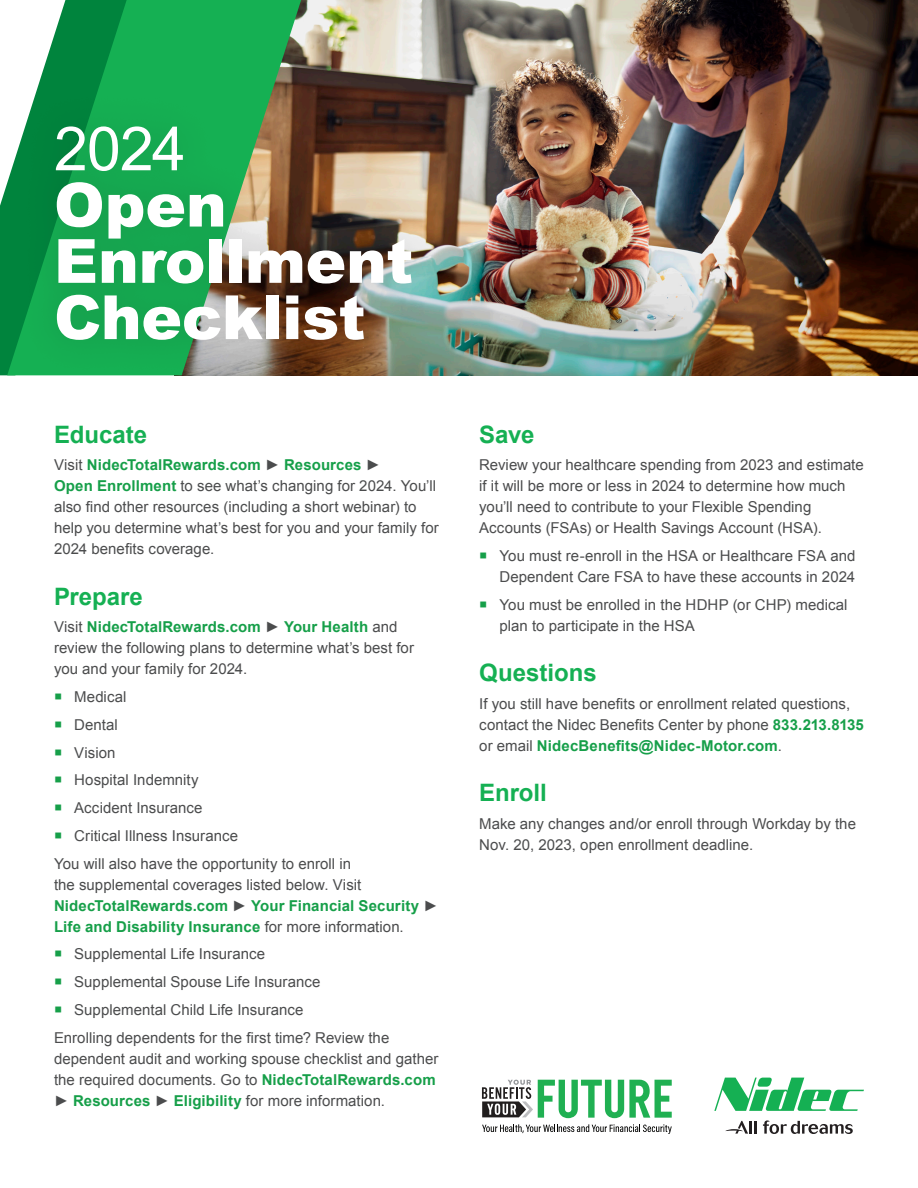
<style>
.page{position:relative;width:918px;height:1188px;background:#fff}
.page>*{position:absolute;margin:0;border:0;box-sizing:border-box;transform-origin:0 0}
.Header_1{font:900 60.9px/56.2px "Arial";letter-spacing:-.005em;color:#fff}
.Header_1-2{font:700 24px "Arial";color:#15b053}
.Body_Copy{font:15px/21px "Arial";letter-spacing:.005em;color:#4b4c4d}
.s1{font-weight:400}
.s2{font-weight:700;color:#169f49}
</style>
<div class="page">
<svg style="left:714px;top:1078px;width:150px;height:33px"></svg>
<svg style="left:763px;top:1120px;width:90px;height:14px"></svg>
<svg style="left:725px;top:1121px;width:32px;height:13px"></svg>
<svg style="left:482px;top:1124px;width:190px;height:10px"></svg>
<svg style="left:482px;top:1080px;width:190px;height:38px"></svg>
<img style="left:301px;top:0;width:617px;height:375px">
<svg style="left:0;top:184px;width:7px;height:191px"></svg>
<svg style="left:7px;top:0;width:294px;height:375px;fill:#15b053"></svg>
<div style="left:20px;top:89px;width:428px;height:288px;background:#231f20;opacity:.2"></div>
<p class="Header_1" style="left:54px;top:119px;width:361px"><span class="s1">2024<br></span>Open<br>Enrollment<br>Checklist</p>
<p class="Header_1-2" style="left:54px;top:418px;width:95px">Educate</p>
<p class="Body_Copy" style="left:54px;top:455px;width:386px">Visit <span class="s2">NidecTotalRewards.com</span> ► <span class="s2">Resources</span> ►<br><span class="s2">Open Enrollment</span> to see what’s changing for 2024. You’ll also find other resources (including a short webinar) to help you determine what’s best for you and your family for 2024 benefits coverage.</p>
<p class="Header_1-2" style="left:54px;top:580px;width:90px">Prepare</p>
<p class="Body_Copy" style="left:54px;top:617px;width:362px">Visit <span class="s2">NidecTotalRewards.com</span> ► <span class="s2">Your Health</span> and review the following plans to determine what’s best for you and your family for 2024.</p>
<p class="Body_Copy" style="left:74px;top:687px;width:54px">Medical</p>
<p class="Body_Copy" style="left:74px;top:714px;width:45px">Dental</p>
<p class="Body_Copy" style="left:74px;top:742px;width:43px">Vision</p>
<p class="Body_Copy" style="left:74px;top:770px;width:126px">Hospital Indemnity</p>
<p class="Body_Copy" style="left:74px;top:798px;width:130px">Accident Insurance</p>
<p class="Body_Copy" style="left:74px;top:825px;width:165px">Critical Illness Insurance</p>
<p class="Body_Copy" style="left:54px;top:853px;width:386px">You will also have the opportunity to enroll in<br>the supplemental coverages listed below. Visit <span class="s2">NidecTotalRewards.com</span> ► <span class="s2">Your Financial Security</span> ► <span class="s2">Life and Disability Insurance</span> for more information.</p>
<p class="Body_Copy" style="left:74px;top:944px;width:192px">Supplemental Life Insurance</p>
<p class="Body_Copy" style="left:74px;top:972px;width:248px">Supplemental Spouse Life Insurance</p>
<p class="Body_Copy" style="left:74px;top:999px;width:231px">Supplemental Child Life Insurance</p>
<p class="Body_Copy" style="left:54px;top:1027px;width:386px">Enrolling dependents for the first time? Review the dependent audit and working spouse checklist and gather the required documents. Go to <span class="s2">NidecTotalRewards.com </span>► <span class="s2">Resources</span> ► <span class="s2">Eligibility</span> for more information.</p>
<p class="Header_1-2" style="left:479px;top:418px;width:57px">Save</p>
<p class="Body_Copy" style="left:479px;top:455px;width:386px">Review your healthcare spending from 2023 and estimate if it will be more or less in 2024 to determine how much you’ll need to contribute to your Flexible Spending Accounts (FSAs) or Health Savings Account (HSA).</p>
<p class="Body_Copy" style="left:500px;top:546px;width:358px">You must re-enroll in the HSA or Healthcare FSA and<br>Dependent Care FSA to have these accounts in 2024</p>
<p class="Body_Copy" style="left:500px;top:594px;width:350px">You must be enrolled in the HDHP (or CHP) medical plan to participate in the HSA</p>
<p class="Header_1-2" style="left:479px;top:657px;width:119px">Questions</p>
<p class="Body_Copy" style="left:479px;top:693px;width:386px">If you still have benefits or enrollment related questions, contact the Nidec Benefits Center by phone <span class="s2">833.213.8135 </span>or email <span class="s2">NidecBenefits@Nidec-Motor.com</span>.</p>
<p class="Header_1-2" style="left:479px;top:777px;width:69px">Enroll</p>
<p class="Body_Copy" style="left:479px;top:813px;width:378px">Make any changes and/or enroll through Workday by the<br>Nov. 20, 2023, open enrollment deadline.</p>
</div>
